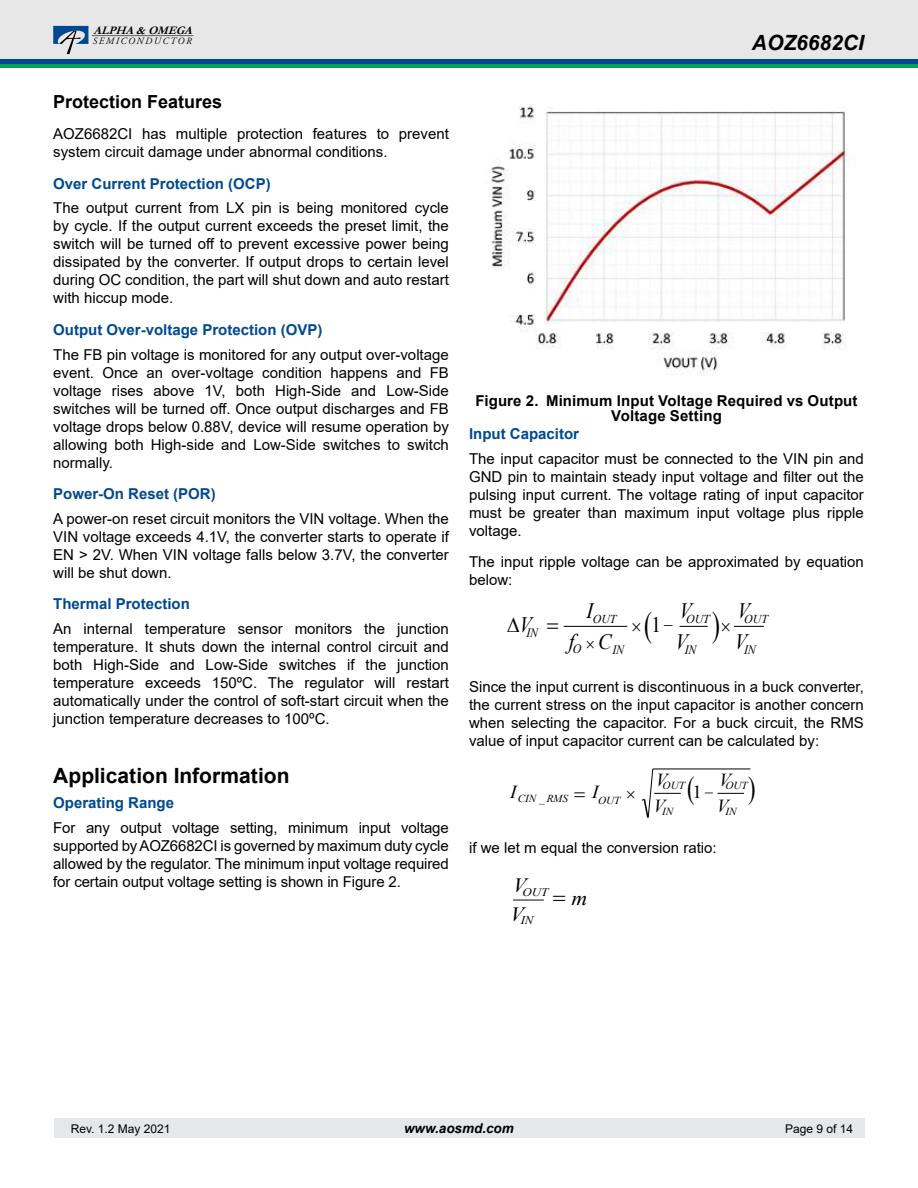
<style>
.page{position:relative;width:918px;height:1188px;background:#fff}
.page>*{position:absolute;margin:0;border:0;box-sizing:border-box;transform-origin:0 0}
.t1{font:italic 21.9px "Times New Roman";color:#000;scale:.93 1}
.t2{font:21.9px "Times New Roman";color:#000;scale:.93 1}
.t3{font:700 21px "Arial";color:#000}
.t4{font:italic 700 21px "Arial";color:#000}
.t5{font:italic 20.25px "Times New Roman";color:#000;scale:1.09 1}
.t6{font:italic 18.3px "Times New Roman";color:#000;scale:1.04 1}
.t7{font:18.3px "Times New Roman";color:#000;scale:1.04 1}
.t8{font:700 18px "Arial";color:#000}
.t9{font:15px/18px "Arial";color:#000;text-align:justify}
.t10{font:700 15px "Arial";color:#004990}
.t11{font:700 15px/15px "Arial";letter-spacing:.01em;color:#000;text-align:center}
.t12{font:italic 700 13.5px "Arial";color:#000}
.t13{font:italic 12.75px "Times New Roman";letter-spacing:-.015em;color:#000;scale:.93 1}
.t14{font:12px "Arial";color:#000}
.t15{font:italic 12px "Times New Roman";color:#000}
.t16{font:italic 11.85px "Times New Roman";color:#000;scale:1.09 1}
.t17{font:italic 700 11.55px "Garamond";color:#000}
.t18{font:italic 11.55px "Times New Roman";color:#000;scale:1.12 1}
.t19{font:italic 10.65px "Times New Roman";color:#000;scale:1.04 1}
.t20{font:italic 9.6px "Adobe Garamond Pro";letter-spacing:.16em;color:#000}
.s1{font-style:normal}
.s2{font-size:20.25px}
</style>
<div class="page">
<div style="left:54px;top:1119px;width:810px;height:19px;background:#e6e7e8"></div>
<div style="left:0;top:0;width:918px;height:61px;background:#e7e7e7"></div>
<hr style="left:92px;top:35px;width:101px;height:1px;background:#5f5d59">
<svg style="left:53px;top:26px;width:35px;height:28px"></svg>
<div style="left:0;top:59px;width:918px;height:5px;background:#004990"></div>
<hr style="left:0;top:64px;width:918px;height:3px;background:#00a251">
<img style="left:490px;top:106px;width:365px;height:270px">
<hr style="left:564px;top:626px;width:63px;height:1px;background:#000">
<hr style="left:734px;top:626px;width:30px;height:1px;background:#000">
<svg style="left:641px;top:768px;width:40px;height:50px"></svg>
<hr style="left:653px;top:769px;width:97px;height:1px;background:#000">
<hr style="left:513px;top:900px;width:31px;height:1px;background:#000">
<svg style="left:680px;top:625px;width:28px;height:2px"></svg>
<svg style="left:718px;top:792px;width:27px;height:2px"></svg>
<p class="t17" style="left:94px;top:23px;width:100px">ALPHA &amp; OMEGA</p>
<p class="t20" style="left:93px;top:35px;width:100px">SEMICONDUCTOR</p>
<p class="t8" style="left:53px;top:95px;width:171px">Protection Features</p>
<p class="t9" style="left:53px;top:125px;width:397px">AOZ6682CI has multiple protection features to prevent system circuit damage under abnormal conditions.</p>
<p class="t10" style="left:53px;top:178px;width:219px">Over Current Protection (OCP)</p>
<p class="t9" style="left:53px;top:199px;width:397px">The output current from LX pin is being monitored cycle by cycle. If the output current exceeds the preset limit, the switch will be turned o昀昀 to prevent excessive power being dissipated by the converter. If output drops to certain level during OC condition, the part will shut down and auto restart with hiccup mode.</p>
<p class="t10" style="left:53px;top:324px;width:271px">Output Over-voltage Protection (OVP)</p>
<p class="t9" style="left:53px;top:345px;width:397px">The FB pin voltage is monitored for any output over-voltage event. Once an over-voltage condition happens and FB voltage rises above 1V, both High-Side and Low-Side switches will be turned o昀昀. Once output discharges and FB voltage drops below 0.88V, device will resume operation by allowing both High-side and Low-Side switches to switch normally.</p>
<p class="t10" style="left:53px;top:488px;width:164px">Power-On Reset (POR)</p>
<p class="t9" style="left:53px;top:509px;width:397px">A power-on reset circuit monitors the VIN voltage. When the VIN voltage exceeds 4.1V, the converter starts to operate if EN &gt; 2V. When VIN voltage falls below 3.7V, the converter will be shut down.</p>
<p class="t10" style="left:53px;top:598px;width:138px">Thermal Protection</p>
<p class="t9" style="left:53px;top:620px;width:397px">An internal temperature sensor monitors the junction temperature. It shuts down the internal control circuit and both High-Side and Low-Side switches if the junction temperature exceeds 150ºC. The regulator will restart automatically under the control of soft-start circuit when the junction temperature decreases to 100ºC.</p>
<h2 class="t3" style="left:53px;top:768px;width:238px">Application Information</h2>
<p class="t10" style="left:53px;top:797px;width:122px">Operating Range</p>
<p class="t9" style="left:53px;top:818px;width:397px">For any output voltage setting, minimum input voltage supported by AOZ6682CI is governed by maximum duty cycle allowed by the regulator. The minimum input voltage required for certain output voltage setting is shown in Figure 2.</p>
<h2 class="t4" style="left:752px;top:30px;width:114px">AOZ6682CI</h2>
<p class="t11" style="left:475px;top:395px;width:384px">Figure 2. Minimum Input Voltage Required vs Output<br>Voltage Setting</p>
<p class="t10" style="left:469px;top:428px;width:112px">Input Capacitor</p>
<p class="t9" style="left:469px;top:450px;width:396px">The input capacitor must be connected to the VIN pin and GND pin to maintain steady input voltage and 昀椀lter out the pulsing input current. The voltage rating of input capacitor must be greater than maximum input voltage plus ripple voltage.</p>
<p class="t9" style="left:469px;top:553px;width:396px">The input ripple voltage can be approximated by equation below:</p>
<h1 class="t1" style="left:586px;top:603px;width:9px">I</h1>
<h1 class="t1" style="left:680px;top:603px;width:15px">V</h1>
<h1 class="t1" style="left:737px;top:603px;width:15px">V</h1>
<p class="t15" style="left:593px;top:614px;width:25px">OUT</p>
<p class="t15" style="left:686px;top:614px;width:25px">OUT</p>
<p class="t15" style="left:744px;top:614px;width:25px">OUT</p>
<h1 class="t1" style="left:507px;top:617px;width:28px">∆V</h1>
<h1 class="t2" style="left:651px;top:611px;width:25px">1−</h1>
<p class="t13" style="left:526px;top:628px;width:14px">IN</p>
<h1 class="t1" style="left:569px;top:634px;width:8px">f</h1>
<h1 class="t1" style="left:598px;top:634px;width:16px">C</h1>
<h1 class="t1" style="left:675px;top:634px;width:15px">V</h1>
<h1 class="t1" style="left:735px;top:634px;width:15px">V</h1>
<p class="t13" style="left:573px;top:644px;width:11px">O</p>
<p class="t13" style="left:744px;top:645px;width:14px">IN</p>
<p class="t13" style="left:613px;top:645px;width:14px">IN</p>
<p class="t13" style="left:685px;top:645px;width:14px">IN</p>
<p class="t9" style="left:469px;top:678px;width:396px">Since the input current is discontinuous in a buck converter, the current stress on the input capacitor is another concern when selecting the capacitor. For a buck circuit, the RMS value of input capacitor current can be calculated by:</p>
<p class="t7" style="left:692px;top:786px;width:22px">1−</p>
<p class="t19" style="left:518px;top:793px;width:50px">CIN <span class="s1">_</span> RMS</p>
<p class="t19" style="left:726px;top:805px;width:12px">IN</p>
<p class="t6" style="left:656px;top:769px;width:13px">V</p>
<p class="t6" style="left:719px;top:769px;width:13px">V</p>
<p class="t19" style="left:663px;top:779px;width:23px">OUT</p>
<p class="t19" style="left:726px;top:779px;width:23px">OUT</p>
<p class="t6" style="left:510px;top:781px;width:8px">I</p>
<p class="t6" style="left:592px;top:781px;width:8px">I</p>
<p class="t19" style="left:598px;top:794px;width:23px">OUT</p>
<p class="t6" style="left:717px;top:795px;width:13px">V</p>
<p class="t6" style="left:654px;top:795px;width:13px">V</p>
<p class="t19" style="left:662px;top:805px;width:12px">IN</p>
<p class="t9" style="left:469px;top:838px;width:249px">if we let m equal the conversion ratio:</p>
<p class="t18" style="left:523px;top:886px;width:59px">OUT <span class="s2">m</span></p>
<h3 class="t5" style="left:510px;top:902px;width:14px">V</h3>
<h3 class="t5" style="left:513px;top:873px;width:14px">V</h3>
<p class="t16" style="left:521px;top:913px;width:13px">IN</p>
<p class="t14" style="left:71px;top:1125px;width:101px">Rev. 1.2 May 2021</p>
<p class="t12" style="left:404px;top:1121px;width:111px">www.aosmd.com</p>
<p class="t14" style="left:785px;top:1121px;width:70px">Page 9 of 14</p>
</div>
